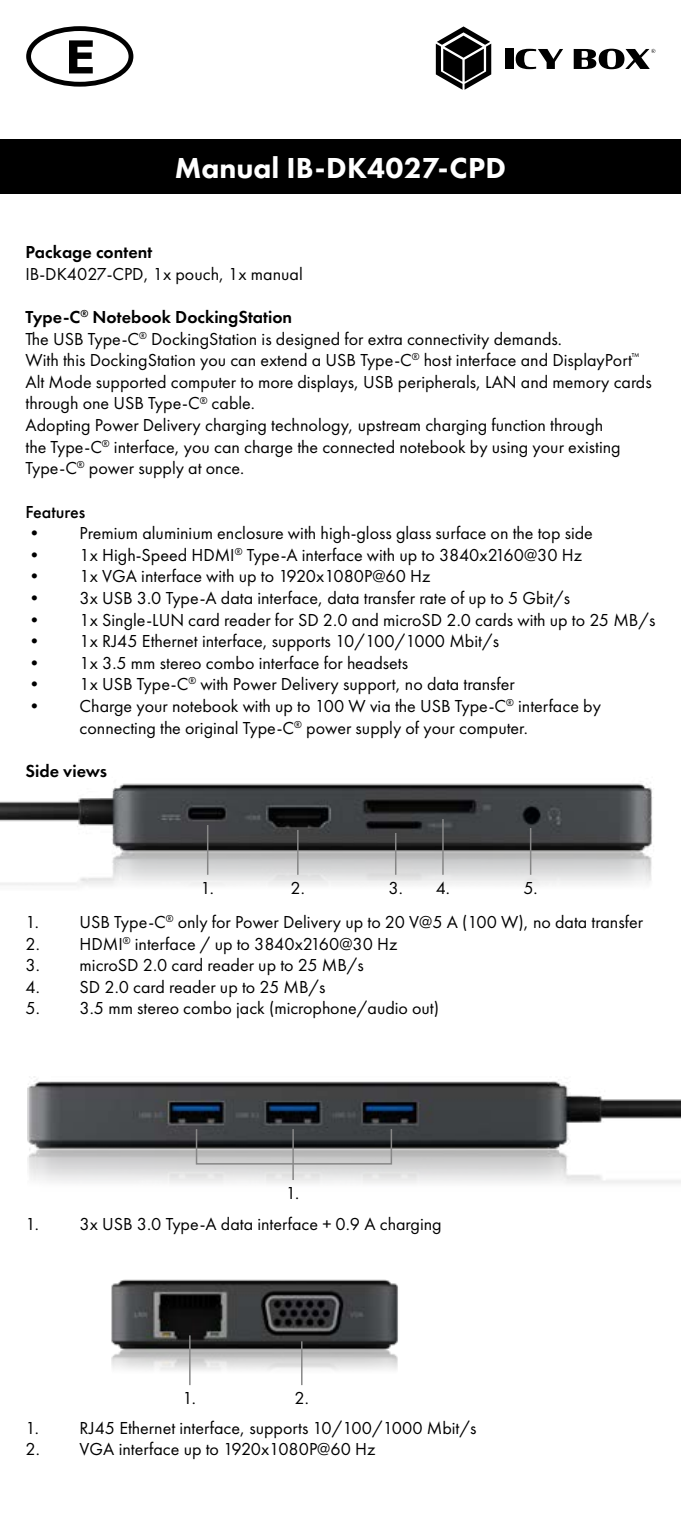
<style>
.page{position:relative;width:681px;height:1531px;background:#fff}
.page>*{position:absolute;margin:0;border:0;box-sizing:border-box;transform-origin:0 0}
.t1{font:800 30px "Futura PT";color:#fff}
.t2{font:18px/21.6px "Futura PT";color:#000}
.t3{font:600 18px "Futura PT";color:#000}
.t4{font:500 18px "Futura PT";color:#000}
.s1{font-weight:600}
</style>
<div class="page">
<img style="left:111px;top:1279px;width:287px;height:99px">
<img style="left:27px;top:1076px;width:653px;height:108px">
<img style="left:0;top:783px;width:654px;height:103px">
<div style="left:0;top:139px;width:680px;height:55px;background:#000"></div>
<div style="left:26px;top:26px;width:107px;height:61px;border:5px solid #000;border-radius:50%"></div>
<svg style="left:69px;top:40px;width:24px;height:33px"></svg>
<hr style="left:189px;top:1335px;width:1px;height:50px;background:#878787">
<hr style="left:301px;top:1341px;width:1px;height:44px;background:#878787">
<hr style="left:207px;top:825px;width:1px;height:50px;background:#878787">
<hr style="left:297px;top:830px;width:1px;height:45px;background:#878787">
<hr style="left:395px;top:833px;width:1px;height:42px;background:#878787">
<hr style="left:442px;top:819px;width:1px;height:56px;background:#878787">
<hr style="left:529px;top:828px;width:2px;height:47px;background:#878787">
<hr style="left:292px;top:1129px;width:2px;height:51px;background:#878787">
<div style="left:196px;top:1128px;width:196px;height:36px;border:2px solid #878787"></div>
<div style="left:504px;top:49px;width:9px;height:20px;background:#000"></div>
<svg style="left:515px;top:49px;width:48px;height:20px"></svg>
<svg style="left:573px;top:49px;width:82px;height:20px"></svg>
<svg style="left:435px;top:26px;width:56px;height:64px"></svg>
<h1 class="t1" style="left:175px;top:149px;width:333px">Manual IB-DK4027-CPD</h1>
<p class="t3" style="left:26px;top:241px;width:128px">Package content</p>
<p class="t2" style="left:26px;top:263px;width:278px">IB-DK4027-CPD, 1x pouch, 1x manual</p>
<p class="t2" style="left:26px;top:306px;width:627px"><span class="s1">Type-C</span><sup>®</sup> <span class="s1">Notebook DockingStation<br></span>The USB Type-C<sup>®</sup> DockingStation is designed for extra connectivity demands.<br>With this DockingStation you can extend a USB Type-C<sup>®</sup> host interface and DisplayPort<sup>™ </sup>Alt Mode supported computer to more displays, USB peripherals, LAN and memory cards through one USB Type-C<sup>®</sup> cable.<br>Adopting Power Delivery charging technology, upstream charging function through<br>the Type-C<sup>®</sup> interface, you can charge the connected notebook by using your existing Type-C<sup>®</sup> power supply at once.</p>
<p class="t4" style="left:26px;top:501px;width:61px">Features</p>
<p class="t2" style="left:26px;top:522px;width:568px">• Premium aluminium enclosure with high-gloss glass surface on the top side</p>
<p class="t2" style="left:26px;top:544px;width:558px">• 1x High-Speed HDMI<sup>®</sup> Type-A interface with up to 3840x2160@30 Hz</p>
<p class="t2" style="left:26px;top:565px;width:406px">• 1x VGA interface with up to 1920x1080P@60 Hz</p>
<p class="t2" style="left:26px;top:587px;width:546px">• 3x USB 3.0 Type-A data interface, data transfer rate of up to 5 Gbit/s</p>
<p class="t2" style="left:26px;top:609px;width:631px">• 1x Single-LUN card reader for SD 2.0 and microSD 2.0 cards with up to 25 MB/s</p>
<p class="t2" style="left:26px;top:630px;width:475px">• 1x RJ45 Ethernet interface, supports 10/100/1000 Mbit/s</p>
<p class="t2" style="left:26px;top:652px;width:384px">• 1x 3.5 mm stereo combo interface for headsets</p>
<p class="t2" style="left:26px;top:673px;width:490px">• 1x USB Type-C<sup>®</sup> with Power Delivery support, no data transfer</p>
<p class="t2" style="left:80px;top:695px;width:522px;text-indent:-54px">• Charge your notebook with up to 100 W via the USB Type-C<sup>®</sup> interface by connecting the original Type-C<sup>®</sup> power supply of your computer.</p>
<p class="t3" style="left:26px;top:759px;width:83px">Side views</p>
<p class="t2" style="left:200px;top:877px;width:15px">1.</p>
<p class="t2" style="left:290px;top:877px;width:16px">2.</p>
<p class="t2" style="left:388px;top:877px;width:63px">3. 4.</p>
<p class="t2" style="left:523px;top:877px;width:16px">5.</p>
<p class="t2" style="left:26px;top:911px;width:618px">1. USB Type-C<sup>®</sup> only for Power Delivery up to 20 V@5 A (100 W), no data transfer</p>
<p class="t2" style="left:26px;top:933px;width:373px">2. HDMI<sup>®</sup> interface / up to 3840x2160@30 Hz</p>
<p class="t2" style="left:26px;top:954px;width:340px">3. microSD 2.0 card reader up to 25 MB/s</p>
<p class="t2" style="left:26px;top:976px;width:301px">4. SD 2.0 card reader up to 25 MB/s</p>
<p class="t2" style="left:26px;top:997px;width:415px">5. 3.5 mm stereo combo jack (microphone/audio out)</p>
<p class="t2" style="left:286px;top:1182px;width:15px">1.</p>
<p class="t2" style="left:26px;top:1213px;width:417px">1. 3x USB 3.0 Type-A data interface + 0.9 A charging</p>
<p class="t2" style="left:182px;top:1387px;width:15px">1.</p>
<p class="t2" style="left:294px;top:1387px;width:16px">2.</p>
<p class="t2" style="left:26px;top:1417px;width:452px">1. RJ45 Ethernet interface, supports 10/100/1000 Mbit/s</p>
<p class="t2" style="left:26px;top:1438px;width:351px">2. VGA interface up to 1920x1080P@60 Hz</p>
</div>
